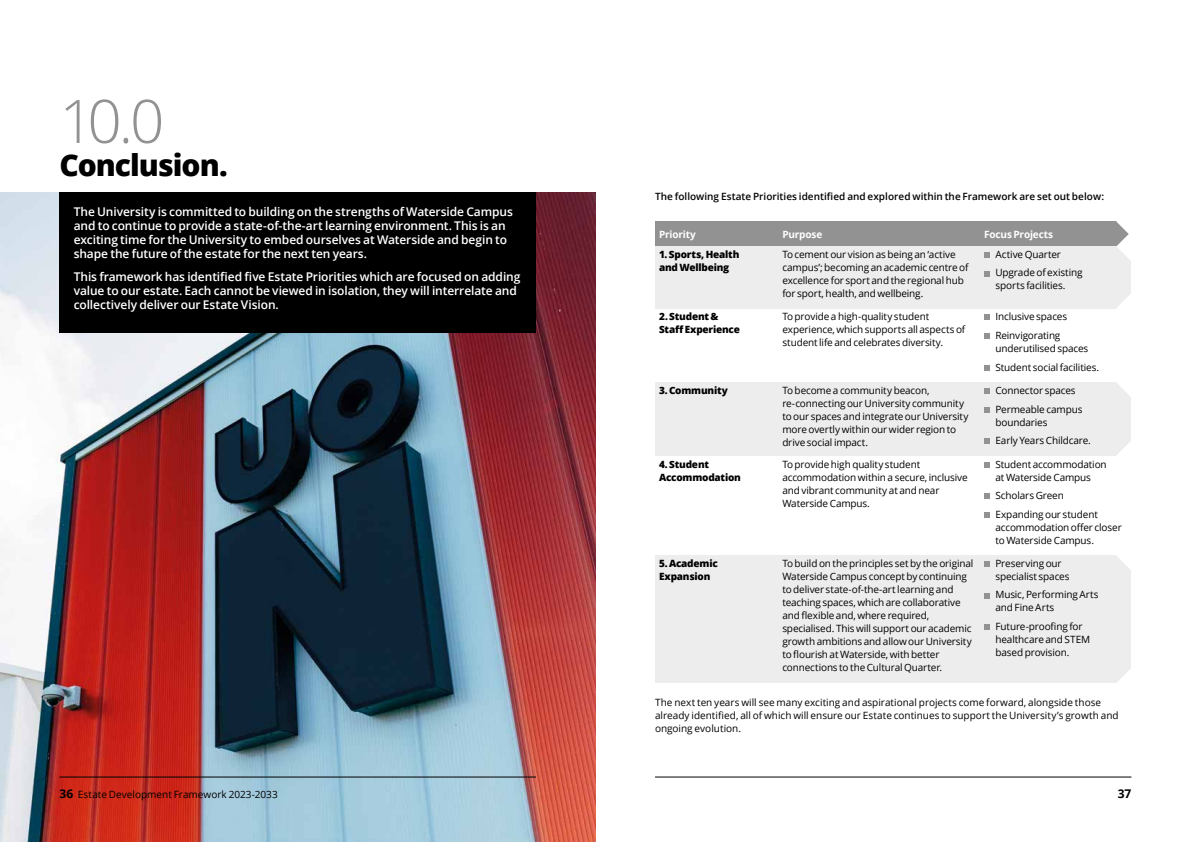
<style>
.page{position:relative;width:1191px;height:842px;background:#fff}
.page>*{position:absolute;margin:0;border:0;box-sizing:border-box;transform-origin:0 0}
.t1{font:300 60px "Open Sans";color:#929292}
.t2{font:800 30px "Open Sans";letter-spacing:-.035em;color:#000}
.t3{font:600 12px/14px "Open Sans";letter-spacing:-.01em;color:#fff}
.t4{font:700 12px "Open Sans";color:#000}
.t5{font:10px/13px "Open Sans";letter-spacing:-.015em;color:#000}
.t6{font:800 10px "Open Sans";letter-spacing:-.02em;color:#000}
.t7{font:600 10px "Open Sans";color:#000}
.t8{font:700 10px "Open Sans";letter-spacing:-.015em;color:#fff}
.s1{font-weight:700;font-size:12px}
</style>
<div class="page">
<img style="left:0;top:193px;width:595px;height:649px">
<div style="left:778px;top:246px;width:202px;height:62px;background:#ededed"></div>
<div style="left:778px;top:382px;width:202px;height:74px;background:#ededed"></div>
<div style="left:778px;top:555px;width:202px;height:128px;background:#ededed"></div>
<div style="left:980px;top:555px;width:150px;height:128px;background:#ededed"></div>
<div style="left:60px;top:193px;width:476px;height:140px;background:#000"></div>
<svg style="left:1117px;top:555px;width:14px;height:16px"></svg>
<div style="left:980px;top:382px;width:150px;height:74px;background:#ededed"></div>
<svg style="left:1117px;top:440px;width:14px;height:16px"></svg>
<svg style="left:1117px;top:382px;width:14px;height:16px"></svg>
<div style="left:980px;top:246px;width:150px;height:62px;background:#ededed"></div>
<svg style="left:1116px;top:292px;width:15px;height:17px"></svg>
<div style="left:980px;top:221px;width:150px;height:25px;background:#929292"></div>
<svg style="left:1117px;top:667px;width:14px;height:16px"></svg>
<svg style="left:1116px;top:221px;width:15px;height:41px"></svg>
<hr style="left:655px;top:777px;width:476px;height:1px;background:#000">
<hr style="left:60px;top:777px;width:476px;height:1px;background:#000">
<svg style="left:984px;top:624px;width:5px;height:6px"></svg>
<svg style="left:984px;top:593px;width:5px;height:5px"></svg>
<svg style="left:984px;top:561px;width:5px;height:6px"></svg>
<svg style="left:984px;top:512px;width:5px;height:6px"></svg>
<svg style="left:984px;top:494px;width:5px;height:5px"></svg>
<svg style="left:984px;top:462px;width:5px;height:6px"></svg>
<svg style="left:984px;top:365px;width:5px;height:5px"></svg>
<svg style="left:984px;top:333px;width:5px;height:6px"></svg>
<svg style="left:984px;top:314px;width:5px;height:6px"></svg>
<div style="left:655px;top:555px;width:123px;height:128px;background:#ededed"></div>
<div style="left:655px;top:382px;width:123px;height:74px;background:#ededed"></div>
<div style="left:655px;top:246px;width:123px;height:62px;background:#ededed"></div>
<div style="left:655px;top:221px;width:123px;height:25px;background:#929292"></div>
<div style="left:778px;top:221px;width:202px;height:25px;background:#929292"></div>
<svg style="left:984px;top:252px;width:5px;height:6px"></svg>
<svg style="left:984px;top:271px;width:5px;height:5px"></svg>
<svg style="left:984px;top:388px;width:5px;height:6px"></svg>
<svg style="left:984px;top:407px;width:5px;height:5px"></svg>
<svg style="left:984px;top:438px;width:5px;height:6px"></svg>
<p class="t1" style="left:60px;top:80px;width:106px">10.0</p>
<h1 class="t2" style="left:60px;top:142px;width:170px">Conclusion.</h1>
<p class="t3" style="left:74px;top:205px;width:441px">The University is committed to building on the strengths of Waterside Campus and to continue to provide a state-of-the-art learning environment. This is an exciting time for the University to embed ourselves at Waterside and begin to shape the future of the estate for the next ten years.</p>
<p class="t3" style="left:74px;top:269px;width:448px">This framework has identified five Estate Priorities which are focused on adding value to our estate. Each cannot be viewed in isolation, they will interrelate and collectively deliver our Estate Vision.</p>
<h5 class="t7" style="left:655px;top:190px;width:450px">The following Estate Priorities identified and explored within the Framework are set out below:</h5>
<p class="t8" style="left:659px;top:227px;width:38px">Priority</p>
<p class="t8" style="left:782px;top:227px;width:41px">Purpose</p>
<p class="t8" style="left:984px;top:227px;width:71px">Focus Projects</p>
<p class="t6" style="left:659px;top:247px;width:82px">1.Sports, Health</p>
<p class="t5" style="left:782px;top:247px;width:175px">To cement our vision as being an ‘active</p>
<p class="t6" style="left:659px;top:260px;width:72px">and Wellbeing</p>
<p class="t5" style="left:782px;top:260px;width:188px">campus’; becoming an academic centre of excellence for sport and the regional hub for sport, health, and wellbeing.</p>
<p class="t5" style="left:995px;top:245px;width:88px;line-height:18.7px">Active Quarter<br>Upgrade of existing</p>
<p class="t5" style="left:995px;top:279px;width:72px">sports facilities.</p>
<p class="t6" style="left:659px;top:309px;width:61px">2. Student &amp;</p>
<p class="t5" style="left:782px;top:310px;width:148px">To provide a high-quality student</p>
<p class="t5" style="left:995px;top:310px;width:73px">Inclusive spaces</p>
<p class="t6" style="left:659px;top:322px;width:82px">StaffExperience</p>
<p class="t5" style="left:782px;top:323px;width:184px">experience, which supports all aspects of</p>
<p class="t5" style="left:995px;top:328px;width:66px">Reinvigorating</p>
<p class="t5" style="left:782px;top:336px;width:162px">student life and celebrates diversity.</p>
<p class="t5" style="left:995px;top:341px;width:94px">underutilised spaces</p>
<p class="t5" style="left:995px;top:360px;width:105px">Student social facilities.</p>
<p class="t6" style="left:659px;top:383px;width:70px">3.Community</p>
<p class="t5" style="left:782px;top:383px;width:187px">To become a community beacon, re-connecting our University community to our spaces and integrate our University more overtly within our wider region to drive social impact.</p>
<p class="t5" style="left:995px;top:381px;width:88px;line-height:18.7px">Connector spaces<br>Permeable campus</p>
<p class="t5" style="left:995px;top:412px;width:97px;line-height:18.7px">boundaries<br>Early Years Childcare.</p>
<p class="t6" style="left:659px;top:456px;width:51px">4.Student</p>
<p class="t5" style="left:782px;top:457px;width:139px">To provide high quality student</p>
<p class="t5" style="left:995px;top:457px;width:113px">Student accommodation</p>
<p class="t6" style="left:659px;top:469px;width:83px">Accommodation</p>
<p class="t5" style="left:782px;top:470px;width:187px">accommodation within a secure, inclusive</p>
<p class="t5" style="left:995px;top:470px;width:97px">at Waterside Campus</p>
<p class="t5" style="left:782px;top:483px;width:159px">and vibrant community at and near</p>
<p class="t5" style="left:995px;top:489px;width:70px">Scholars Green</p>
<p class="t5" style="left:782px;top:496px;width:89px">Waterside Campus.</p>
<p class="t5" style="left:995px;top:507px;width:104px">Expanding our student</p>
<p class="t5" style="left:995px;top:520px;width:128px">accommodation offer closer</p>
<p class="t5" style="left:995px;top:533px;width:100px">to Waterside Campus.</p>
<p class="t6" style="left:659px;top:555px;width:60px">5.Academic</p>
<p class="t5" style="left:782px;top:556px;width:192px">To build on the principles set by the original</p>
<p class="t5" style="left:995px;top:556px;width:68px">Preserving our</p>
<p class="t6" style="left:659px;top:568px;width:53px">Expansion</p>
<p class="t5" style="left:782px;top:569px;width:186px">Waterside Campus concept by continuing</p>
<p class="t5" style="left:995px;top:569px;width:76px">specialist spaces</p>
<p class="t5" style="left:782px;top:582px;width:173px">to deliver state-of-the-art learning and</p>
<p class="t5" style="left:995px;top:588px;width:104px">Music, Performing Arts</p>
<p class="t5" style="left:782px;top:595px;width:180px">teaching spaces, which are collaborative</p>
<p class="t5" style="left:995px;top:601px;width:60px">and Fine Arts</p>
<p class="t5" style="left:782px;top:608px;width:148px">and flexible and, where required,</p>
<p class="t5" style="left:782px;top:621px;width:191px">specialised. This will support our academic</p>
<p class="t5" style="left:995px;top:620px;width:89px">Future-proofing for</p>
<p class="t5" style="left:782px;top:634px;width:191px">growth ambitions and allow our University</p>
<p class="t5" style="left:995px;top:633px;width:96px">healthcare and STEM</p>
<p class="t5" style="left:782px;top:647px;width:159px">to flourish at Waterside, with better</p>
<p class="t5" style="left:995px;top:646px;width:75px">based provision.</p>
<p class="t5" style="left:782px;top:660px;width:161px">connections to the Cultural Quarter.</p>
<p class="t5" style="left:655px;top:695px;width:447px">The next ten years will see many exciting and aspirational projects come forward, alongside those</p>
<p class="t5" style="left:655px;top:708px;width:465px">already identified, all of which will ensure our Estate continues to support the University’s growth and</p>
<p class="t5" style="left:655px;top:721px;width:88px">ongoing evolution.</p>
<p class="t5" style="left:60px;top:788px;width:220px"><span class="s1">36</span> Estate Development Framework 2023-2033</p>
<p class="t4" style="left:1117px;top:785px;width:15px">37</p>
</div>
